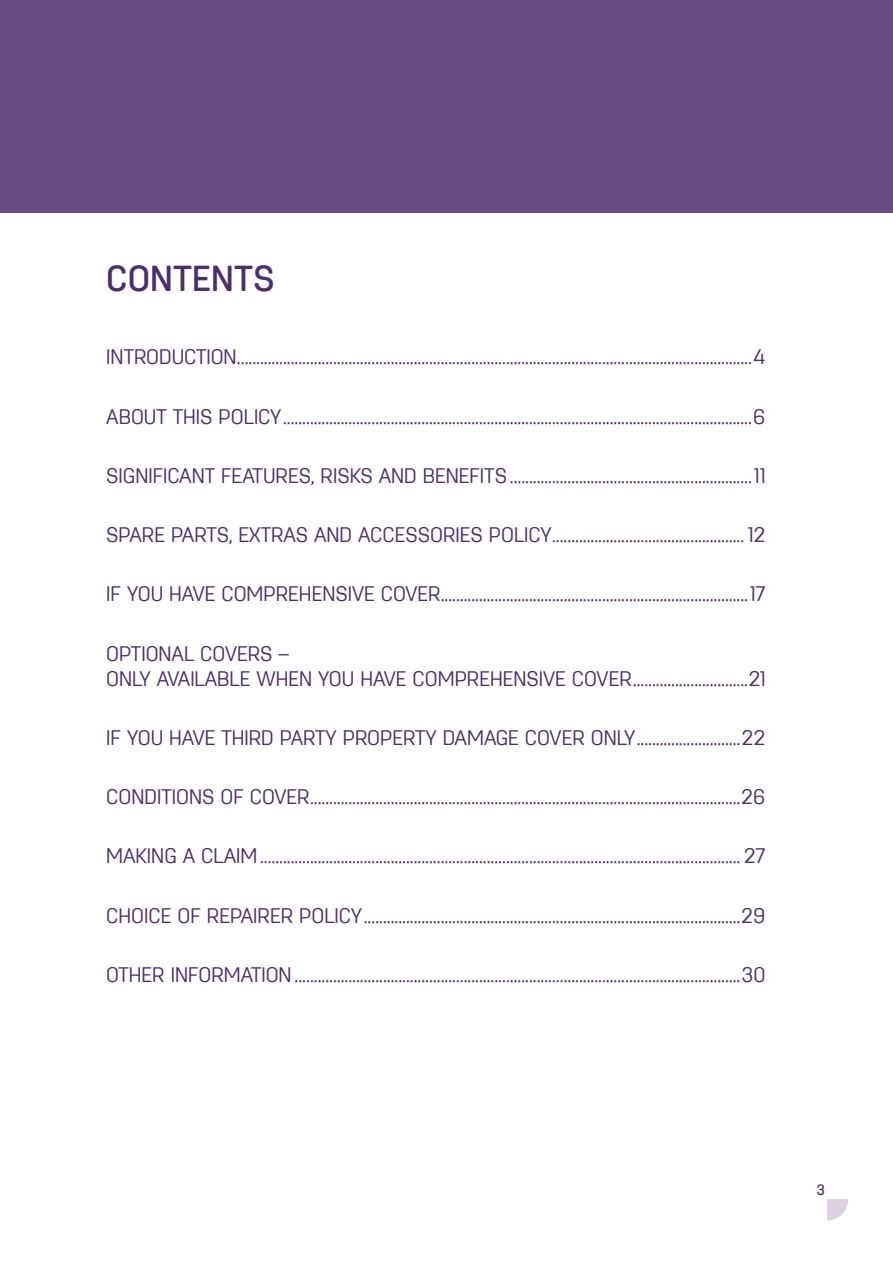
<style>
.page{position:relative;width:893px;height:1263px;background:#fff}
.page>*{position:absolute;margin:0;border:0;box-sizing:border-box;transform-origin:0 0}
.t1{font:500 36px "Antartida Rounded";letter-spacing:.005em;color:#4d2e6d}
.t2{font:300 21px/25.2px "Antartida Rounded";color:#4d2e6d}
.t3{font:500 15px "Antartida Rounded";color:#4d2e6d}
</style>
<div class="page">
<svg style="left:827px;top:1199px;width:21px;height:21px"></svg>
<div style="left:0;top:0;width:893px;height:213px;background:#674a81"></div>
<h1 class="t1" style="left:106px;top:258px;width:170px">CONTENTS</h1>
<p class="t2" style="left:106px;top:345px;width:661px">INTRODUCTION......................................................................................................................................4</p>
<p class="t2" style="left:106px;top:404px;width:661px">ABOUT THIS POLICY..........................................................................................................................6</p>
<p class="t2" style="left:106px;top:463px;width:661px">SIGNIFICANT FEATURES, RISKS AND BENEFITS...............................................................11</p>
<p class="t2" style="left:106px;top:522px;width:661px">SPARE PARTS, EXTRAS AND ACCESSORIES POLICY.................................................. 12</p>
<p class="t2" style="left:106px;top:582px;width:661px">IF YOU HAVE COMPREHENSIVE COVER................................................................................17</p>
<p class="t2" style="left:106px;top:641px;width:661px">OPTIONAL COVERS –<br>ONLY AVAILABLE WHEN YOU HAVE COMPREHENSIVE COVER..............................21</p>
<p class="t2" style="left:106px;top:725px;width:661px">IF YOU HAVE THIRD PARTY PROPERTY DAMAGE COVER ONLY...........................22</p>
<p class="t2" style="left:106px;top:784px;width:661px">CONDITIONS OF COVER................................................................................................................26</p>
<p class="t2" style="left:106px;top:844px;width:661px">MAKING A CLAIM............................................................................................................................. 27</p>
<p class="t2" style="left:106px;top:903px;width:661px">CHOICE OF REPAIRER POLICY..................................................................................................29</p>
<p class="t2" style="left:106px;top:962px;width:661px">OTHER INFORMATION....................................................................................................................30</p>
<p class="t3" style="left:816px;top:1181px;width:10px">3</p>
</div>
